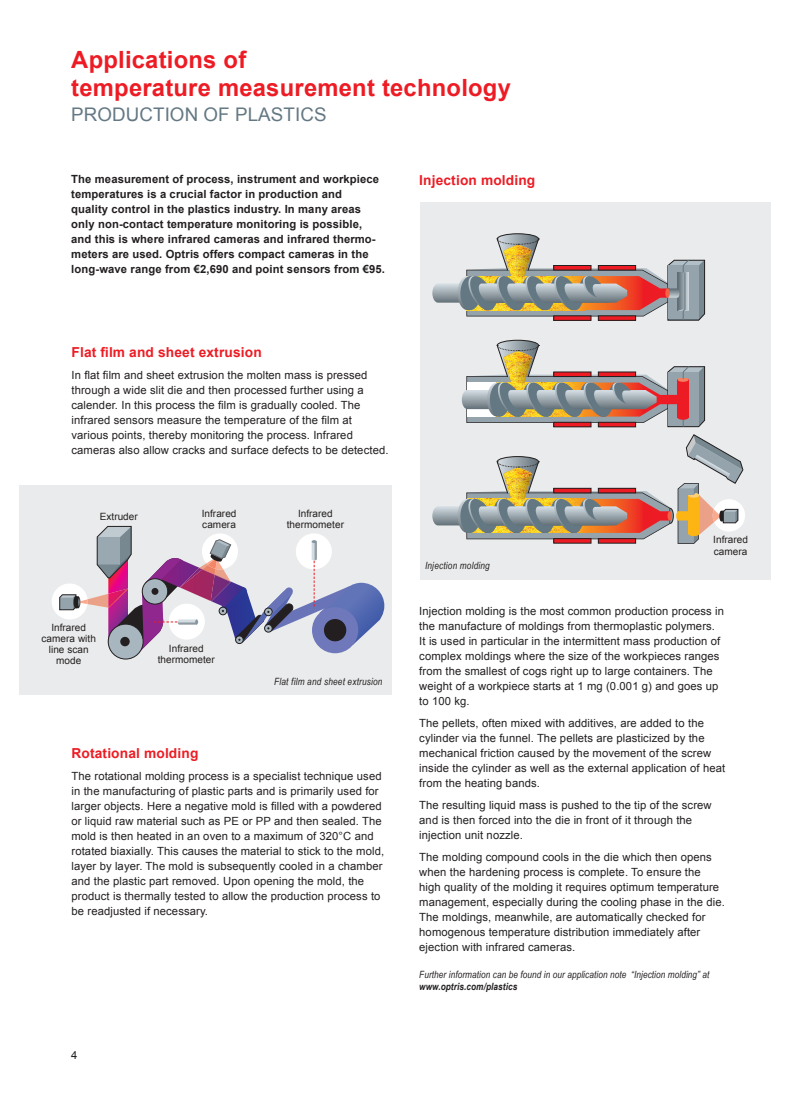
<style>
.page{position:relative;width:797px;height:1105px;background:#fff}
.page>*{position:absolute;margin:0;border:0;box-sizing:border-box;transform-origin:0 0}
.t1{font:700 23.75px/27.5px "Arial";letter-spacing:.01em;color:#ed1c24}
.t2{font:18.75px "Arial";letter-spacing:.005em;color:#647883}
.t3{font:700 13.75px "Arial";letter-spacing:.01em;color:#ed1c24}
.t4{font:11.25px/15px "Arial";letter-spacing:.01em;color:#231f20}
.t5{font:700 11.25px/15px "Arial";letter-spacing:.01em;color:#231f20}
.t6{font:italic 10px "Arial Narrow";letter-spacing:.01em;color:#231f20}
.t7{font:10px/11.2px "Arial";letter-spacing:.005em;color:#231f20;text-align:center}
.t8{font:italic 700 10px "Arial Narrow";letter-spacing:.01em;color:#231f20}
</style>
<div class="page">
<div style="left:420px;top:203px;width:350px;height:377px;background:#eaebec"></div>
<div style="left:19px;top:485px;width:372px;height:210px;background:#eaebec"></div>
<div style="left:52px;top:583px;width:36px;height:36px;background:#fff;border-radius:50%"></div>
<div style="left:108px;top:624px;width:35px;height:35px;background:#a8b7bf;border-radius:50%"></div>
<div style="left:108px;top:624px;width:35px;height:35px;border:1px solid #231f20;border-radius:50%"></div>
<svg style="left:59px;top:526px;width:325px;height:126px"></svg>
<svg style="left:432px;top:233px;width:273px;height:88px"></svg>
<svg style="left:665px;top:288px;width:4px;height:10px"></svg>
<svg style="left:462px;top:339px;width:243px;height:88px"></svg>
<div style="left:677px;top:415px;width:11px;height:5px;background:#ed1c24;border-radius:50%"></div>
<div style="left:712px;top:499px;width:33px;height:33px;background:#fff;border-radius:50%"></div>
<svg style="left:432px;top:434px;width:311px;height:110px"></svg>
<h1 class="t1" style="left:71px;top:47px;width:441px">Applications of<br>temperature measurement technology</h1>
<h2 class="t2" style="left:71px;top:102px;width:257px">PRODUCTION OF PLASTICS</h2>
<p class="t5" style="left:71px;top:172px;width:315px">The measurement of process, instrument and workpiece temperatures is a crucial factor in production and<br>quality control in the plastics industry. In many areas only non-contact temperature monitoring is possible, and this is where infrared cameras and infrared thermo&shy;meters are used. Optris offers compact cameras in the long-wave range from €2,690 and point sensors from €95.</p>
<p class="t3" style="left:71px;top:343px;width:192px">Flat film and sheet extrusion</p>
<p class="t4" style="left:71px;top:368px;width:318px">In flat film and sheet extrusion the molten mass is pressed through a wide slit die and then processed further using a calender. In this process the film is gradually cooled. The infrared sensors measure the temperature of the film at various points, thereby monitoring the process. Infrared cameras also allow cracks and surface defects to be detected.</p>
<p class="t7" style="left:100px;top:511px;width:40px">Extruder</p>
<p class="t7" style="left:202px;top:508px;width:36px;text-align:left">Infrared camera</p>
<p class="t7" style="left:42px;top:622px;width:56px">Infrared camera with line scan mode</p>
<p class="t7" style="left:158px;top:643px;width:59px">Infrared thermometer</p>
<p class="t7" style="left:287px;top:508px;width:59px">Infrared thermometer</p>
<p class="t6" style="left:274px;top:675px;width:110px">Flat film and sheet extrusion</p>
<p class="t3" style="left:71px;top:743px;width:128px">Rotational molding</p>
<p class="t4" style="left:71px;top:768px;width:314px">The rotational molding process is a specialist technique used in the manufacturing of plastic parts and is primarily used for larger objects. Here a negative mold is filled with a powdered or liquid raw material such as PE or PP and then sealed. The mold is then heated in an oven to a maximum of 320°C and rotated biaxially. This causes the material to stick to the mold, layer by layer. The mold is subsequently cooled in a chamber and the plastic part removed. Upon opening the mold, the product is thermally tested to allow the production process to be readjusted if necessary.</p>
<p class="t4" style="left:71px;top:1047px;width:8px">4</p>
<p class="t3" style="left:419px;top:171px;width:118px">Injection molding</p>
<p class="t6" style="left:425px;top:558px;width:66px">Injection molding</p>
<p class="t7" style="left:713px;top:534px;width:36px;text-align:left">Infrared camera</p>
<p class="t4" style="left:419px;top:603px;width:306px">Injection molding is the most common production process in the manufacture of moldings from thermoplastic polymers.<br>It is used in particular in the intermittent mass production of complex moldings where the size of the workpieces ranges from the smallest of cogs right up to large containers. The weight of a workpiece starts at 1 mg (0.001 g) and goes up to 100 kg.</p>
<p class="t4" style="left:419px;top:715px;width:307px">The pellets, often mixed with additives, are added to the cylinder via the funnel. The pellets are plasticized by the mechanical friction caused by the movement of the screw inside the cylinder as well as the external application of heat from the heating bands.</p>
<p class="t4" style="left:419px;top:797px;width:294px">The resulting liquid mass is pushed to the tip of the screw and is then forced into the die in front of it through the injection unit nozzle.</p>
<p class="t4" style="left:419px;top:849px;width:307px">The molding compound cools in the die which then opens when the hardening process is complete. To ensure the high quality of the molding it requires optimum temperature management, especially during the cooling phase in the die.<br>The moldings, meanwhile, are automatically checked for homogenous temperature distribution immediately after ejection with infrared cameras.</p>
<p class="t6" style="left:419px;top:967px;width:292px">Further information can be found in our application note “Injection molding” at</p>
<p class="t8" style="left:419px;top:979px;width:99px">www.optris.com/plastics</p>
</div>
